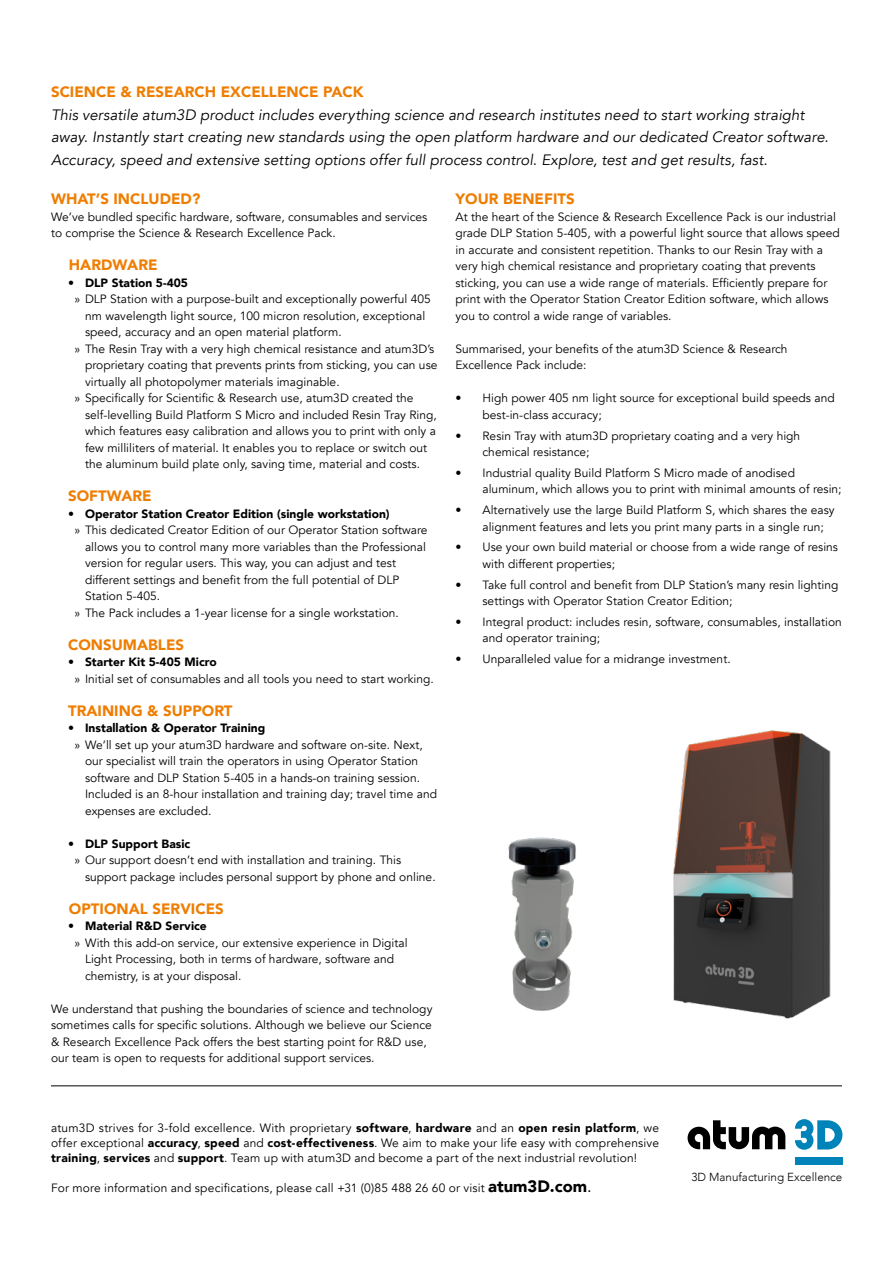
<style>
.page{position:relative;width:893px;height:1263px;background:#fff}
.page>*{position:absolute;margin:0;border:0;box-sizing:border-box;transform-origin:0 0}
.t1{font:italic 15px/22.5px "Avenir";letter-spacing:.005em;color:#000}
.t2{font:900 15px "Avenir";color:#ef7d00}
.t3{font:12px/16.5px "Avenir";color:#000}
.t4{font:900 12px "Avenir";color:#000}
.t5{font:300 11.7px "Avenir";color:#000}
.s1{font-weight:900}
.s2{font-weight:900;font-size:16.5px}
.s3{font-size:16.5px}
</style>
<div class="page">
<hr style="left:51px;top:1085px;width:791px;height:1px;background:#000">
<div style="left:795px;top:1157px;width:47px;height:8px;background:#0083b8"></div>
<svg style="left:795px;top:1119px;width:47px;height:31px"></svg>
<svg style="left:688px;top:1120px;width:97px;height:29px"></svg>
<img style="left:680px;top:730px;width:151px;height:289px">
<img style="left:508px;top:801px;width:188px;height:218px">
<p class="t2" style="left:51px;top:79px;width:314px">SCIENCE &amp; RESEARCH EXCELLENCE PACK</p>
<p class="t1" style="left:51px;top:103px;width:779px">This versatile atum3D product includes everything science and research institutes need to start working straight away. Instantly start creating new standards using the open platform hardware and our dedicated Creator software.<br>Accuracy, speed and extensive setting options offer full process control. Explore, test and get results, fast.</p>
<p class="t2" style="left:51px;top:186px;width:151px">WHAT’S INCLUDED?</p>
<p class="t3" style="left:51px;top:209px;width:378px">We’ve bundled specific hardware, software, consumables and services to comprise the Science &amp; Research Excellence Pack.</p>
<p class="t2" style="left:69px;top:252px;width:90px">HARDWARE</p>
<p class="t4" style="left:68px;top:272px;width:121px">• DLP Station 5-405</p>
<p class="t3" style="left:74px;top:291px;width:358px">» DLP Station with a purpose-built and exceptionally powerful 405</p>
<p class="t3" style="left:85px;top:308px;width:342px">nm wavelength light source, 100 micron resolution, exceptional</p>
<p class="t3" style="left:85px;top:324px;width:258px">speed, accuracy and an open material platform.</p>
<p class="t3" style="left:74px;top:341px;width:361px">» The Resin Tray with a very high chemical resistance and atum3D’s</p>
<p class="t3" style="left:85px;top:357px;width:354px">proprietary coating that prevents prints from sticking, you can use</p>
<p class="t3" style="left:85px;top:374px;width:256px">virtually all photopolymer materials imaginable.</p>
<p class="t3" style="left:74px;top:390px;width:341px">» Specifically for Scientific &amp; Research use, atum3D created the</p>
<p class="t3" style="left:85px;top:407px;width:353px">self-levelling Build Platform S Micro and included Resin Tray Ring,</p>
<p class="t3" style="left:85px;top:423px;width:352px">which features easy calibration and allows you to print with only a</p>
<p class="t3" style="left:85px;top:440px;width:344px">few milliliters of material. It enables you to replace or switch out</p>
<p class="t3" style="left:85px;top:456px;width:337px">the aluminum build plate only, saving time, material and costs.</p>
<p class="t2" style="left:68px;top:483px;width:85px">SOFTWARE</p>
<p class="t4" style="left:68px;top:503px;width:323px">• Operator Station Creator Edition (single workstation)</p>
<p class="t3" style="left:74px;top:522px;width:355px">» This dedicated Creator Edition of our Operator Station software</p>
<p class="t3" style="left:85px;top:539px;width:343px">allows you to control many more variables than the Professional</p>
<p class="t3" style="left:85px;top:555px;width:312px">version for regular users. This way, you can adjust and test</p>
<p class="t3" style="left:85px;top:572px;width:316px">different settings and benefit from the full potential of DLP</p>
<p class="t3" style="left:85px;top:588px;width:77px">Station 5-405.</p>
<p class="t3" style="left:74px;top:605px;width:326px">» The Pack includes a 1-year license for a single workstation.</p>
<p class="t2" style="left:68px;top:632px;width:118px">CONSUMABLES</p>
<p class="t4" style="left:68px;top:652px;width:150px">• Starter Kit 5-405 Micro</p>
<p class="t3" style="left:74px;top:671px;width:361px">» Initial set of consumables and all tools you need to start working.</p>
<p class="t2" style="left:68px;top:698px;width:166px">TRAINING &amp; SUPPORT</p>
<p class="t4" style="left:68px;top:718px;width:199px">• Installation &amp; Operator Training</p>
<p class="t3" style="left:85px;top:737px;width:354px;text-indent:-11px">» We’ll set up your atum3D hardware and software on-site. Next, our specialist will train the operators in using Operator Station software and DLP Station 5-405 in a hands-on training session.<br>Included is an 8-hour installation and training day; travel time and expenses are excluded.</p>
<p class="t4" style="left:68px;top:833px;width:124px">• DLP Support Basic</p>
<p class="t3" style="left:85px;top:852px;width:352px;text-indent:-11px">» Our support doesn’t end with installation and training. This support package includes personal support by phone and online.</p>
<p class="t2" style="left:69px;top:896px;width:156px">OPTIONAL SERVICES</p>
<p class="t4" style="left:68px;top:916px;width:140px">• Material R&amp;D Service</p>
<p class="t3" style="left:85px;top:935px;width:324px;text-indent:-11px">» With this add-on service, our extensive experience in Digital<br>Light Processing, both in terms of hardware, software and chemistry, is at your disposal.</p>
<p class="t3" style="left:51px;top:1001px;width:383px">We understand that pushing the boundaries of science and technology sometimes calls for specific solutions. Although we believe our Science &amp; Research Excellence Pack offers the best starting point for R&amp;D use, our team is open to requests for additional support services.</p>
<p class="t2" style="left:455px;top:186px;width:121px">YOUR BENEFITS</p>
<p class="t3" style="left:455px;top:209px;width:386px">At the heart of the Science &amp; Research Excellence Pack is our industrial grade DLP Station 5-405, with a powerful light source that allows speed in accurate and consistent repetition. Thanks to our Resin Tray with a very high chemical resistance and proprietary coating that prevents sticking, you can use a wide range of materials. Efficiently prepare for print with the Operator Station Creator Edition software, which allows you to control a wide range of variables.</p>
<p class="t3" style="left:455px;top:341px;width:334px">Summarised, your benefits of the atum3D Science &amp; Research<br>Excellence Pack include:</p>
<p class="t3" style="left:482px;top:390px;width:354px;text-indent:-27px">• High power 405 nm light source for exceptional build speeds and best-in-class accuracy;</p>
<p class="t3" style="left:482px;top:427px;width:319px;text-indent:-27px">• Resin Tray with atum3D proprietary coating and a very high chemical resistance;</p>
<p class="t3" style="left:482px;top:465px;width:361px;text-indent:-27px">• Industrial quality Build Platform S Micro made of anodised aluminum, which allows you to print with minimal amounts of resin;</p>
<p class="t3" style="left:482px;top:502px;width:354px;text-indent:-27px">• Alternatively use the large Build Platform S, which shares the easy alignment features and lets you print many parts in a single run;</p>
<p class="t3" style="left:482px;top:539px;width:357px;text-indent:-27px">• Use your own build material or choose from a wide range of resins with different properties;</p>
<p class="t3" style="left:482px;top:576px;width:358px;text-indent:-27px">• Take full control and benefit from DLP Station’s many resin lighting settings with Operator Station Creator Edition;</p>
<p class="t3" style="left:482px;top:614px;width:361px;text-indent:-27px">• Integral product: includes resin, software, consumables, installation and operator training;</p>
<p class="t3" style="left:455px;top:651px;width:277px">• Unparalleled value for a midrange investment.</p>
<p class="t3" style="left:51px;top:1121px;width:610px;line-height:15px;text-align:justify">atum3D strives for 3-fold excellence. With proprietary <span class="s1">software</span>, <span class="s1">hardware</span> and an <span class="s1">open resin platform</span>, we offer exceptional <span class="s1">accuracy</span>, <span class="s1">speed</span> and <span class="s1">cost-effectiveness</span>. We aim to make your life easy with comprehensive <span class="s1">training</span>, <span class="s1">services</span> and <span class="s1">support</span>. Team up with atum3D and become a part of the next industrial revolution!</p>
<p class="t3" style="left:51px;top:1180px;width:542px">For more information and specifications, please call +31 (0)85 488 26 60 or visit <span class="s2">atum3D.com</span><span class="s3">.</span></p>
<p class="t5" style="left:691px;top:1170px;width:152px">3D Manufacturing Excellence</p>
</div>
